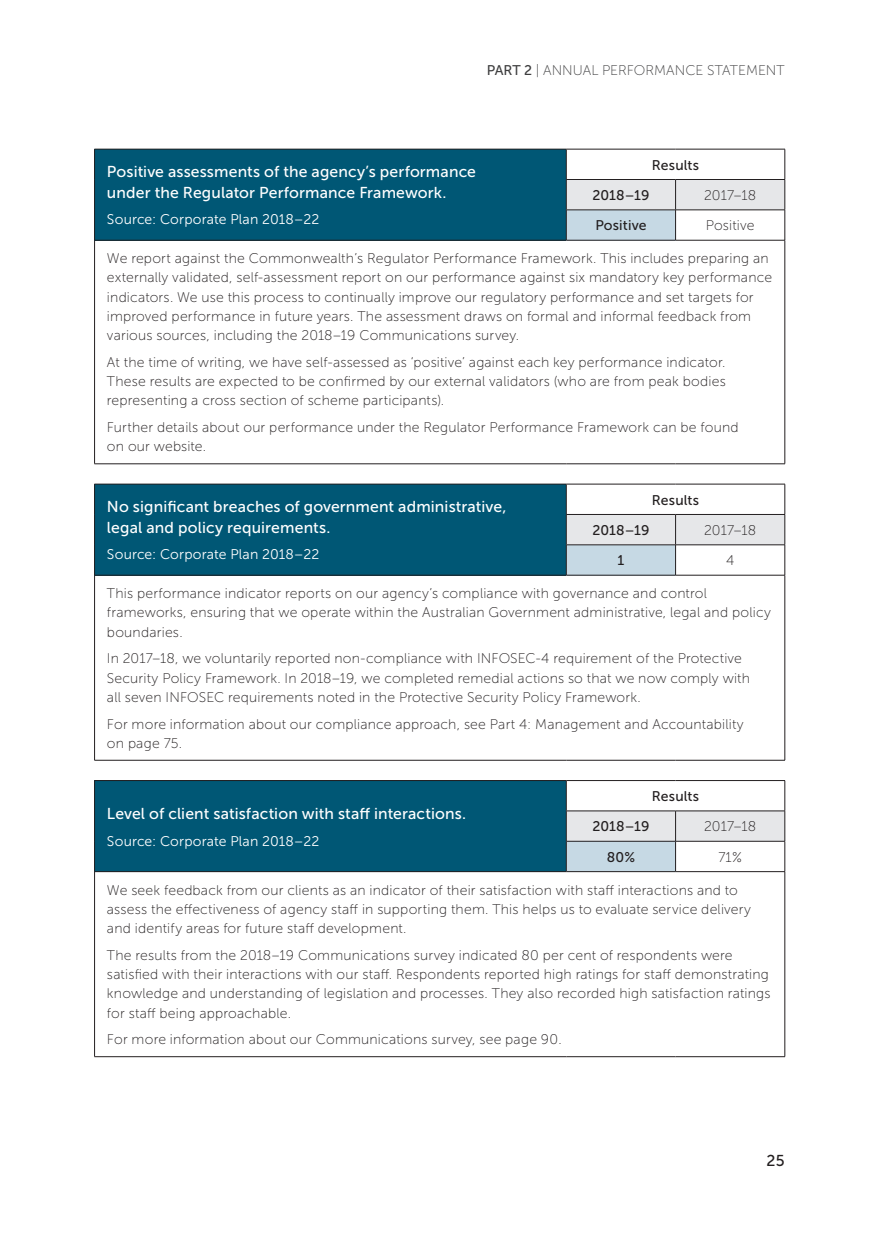
<style>
.page{position:relative;width:874px;height:1241px;background:#fff}
.page>*{position:absolute;margin:0;border:0;box-sizing:border-box;transform-origin:0 0}
.Tabl_performance_1{font:15.75px/21px "Museo Sans 500";letter-spacing:.01em;color:#fff}
.t1{font:15.75px "Museo Sans 500";color:#231f20}
.Table_text_left{font:14px/19.2px "Museo Sans 100";letter-spacing:.015em;color:#231f20}
.Table_performance_2{font:14px "Museo Sans 300";letter-spacing:.01em;color:#fff}
.Table_text_left-2{font:14px "Museo Sans 500";letter-spacing:.01em;color:#231f20}
.t2{font:14px "Museo Sans 100";color:#3e3e3f}
.s1{font-family:"Museo Sans 500"}
</style>
<div class="page">
<div style="left:94px;top:149px;width:472px;height:91px;background:#005775"></div>
<div style="left:566px;top:180px;width:218px;height:29px;background:#e6e7e9"></div>
<div style="left:566px;top:210px;width:109px;height:30px;background:#c6d9e4"></div>
<hr style="left:675px;top:180px;width:1px;height:30px;background:#231f20">
<hr style="left:675px;top:240px;width:109px;height:1px;background:#231f20">
<hr style="left:566px;top:149px;width:109px;height:1px;background:#231f20">
<hr style="left:675px;top:149px;width:109px;height:1px;background:#231f20">
<hr style="left:784px;top:149px;width:1px;height:30px;background:#231f20">
<hr style="left:784px;top:210px;width:1px;height:30px;background:#231f20">
<hr style="left:94px;top:240px;width:1px;height:223px;background:#231f20">
<hr style="left:784px;top:240px;width:1px;height:223px;background:#231f20">
<hr style="left:94px;top:463px;width:472px;height:1px;background:#231f20">
<hr style="left:566px;top:463px;width:109px;height:1px;background:#231f20">
<hr style="left:675px;top:463px;width:109px;height:1px;background:#231f20">
<hr style="left:94px;top:149px;width:472px;height:1px;background:#231f20">
<hr style="left:94px;top:149px;width:1px;height:30px;background:#231f20">
<hr style="left:565px;top:149px;width:1px;height:30px;background:#231f20">
<hr style="left:94px;top:179px;width:1px;height:31px;background:#231f20">
<hr style="left:94px;top:210px;width:1px;height:30px;background:#231f20">
<hr style="left:94px;top:240px;width:472px;height:1px;background:#231f20">
<hr style="left:566px;top:179px;width:109px;height:1px;background:#231f20">
<hr style="left:565px;top:180px;width:1px;height:30px;background:#231f20">
<hr style="left:675px;top:179px;width:109px;height:1px;background:#231f20">
<hr style="left:784px;top:180px;width:1px;height:30px;background:#231f20">
<hr style="left:675px;top:209px;width:109px;height:1px;background:#231f20">
<hr style="left:566px;top:209px;width:109px;height:1px;background:#231f20">
<hr style="left:565px;top:210px;width:1px;height:30px;background:#231f20">
<hr style="left:675px;top:210px;width:1px;height:30px;background:#231f20">
<hr style="left:566px;top:240px;width:109px;height:1px;background:#231f20">
<div style="left:94px;top:484px;width:472px;height:91px;background:#005775"></div>
<div style="left:566px;top:515px;width:218px;height:29px;background:#e6e7e9"></div>
<div style="left:566px;top:544px;width:109px;height:31px;background:#c6d9e4"></div>
<hr style="left:675px;top:514px;width:1px;height:30px;background:#231f20">
<hr style="left:675px;top:575px;width:109px;height:1px;background:#231f20">
<hr style="left:566px;top:483px;width:109px;height:1px;background:#231f20">
<hr style="left:675px;top:483px;width:109px;height:1px;background:#231f20">
<hr style="left:784px;top:484px;width:1px;height:30px;background:#231f20">
<hr style="left:784px;top:545px;width:1px;height:30px;background:#231f20">
<hr style="left:94px;top:575px;width:1px;height:185px;background:#231f20">
<hr style="left:784px;top:575px;width:1px;height:185px;background:#231f20">
<hr style="left:94px;top:759px;width:472px;height:1px;background:#231f20">
<hr style="left:566px;top:759px;width:109px;height:1px;background:#231f20">
<hr style="left:675px;top:759px;width:109px;height:1px;background:#231f20">
<hr style="left:94px;top:483px;width:472px;height:1px;background:#231f20">
<hr style="left:94px;top:484px;width:1px;height:30px;background:#231f20">
<hr style="left:565px;top:484px;width:1px;height:30px;background:#231f20">
<hr style="left:94px;top:514px;width:1px;height:30px;background:#231f20">
<hr style="left:94px;top:544px;width:1px;height:31px;background:#231f20">
<hr style="left:94px;top:575px;width:472px;height:1px;background:#231f20">
<hr style="left:566px;top:514px;width:109px;height:1px;background:#231f20">
<hr style="left:565px;top:514px;width:1px;height:30px;background:#231f20">
<hr style="left:675px;top:514px;width:109px;height:1px;background:#231f20">
<hr style="left:784px;top:514px;width:1px;height:30px;background:#231f20">
<hr style="left:675px;top:544px;width:109px;height:1px;background:#231f20">
<hr style="left:566px;top:544px;width:109px;height:1px;background:#231f20">
<hr style="left:565px;top:545px;width:1px;height:30px;background:#231f20">
<hr style="left:675px;top:545px;width:1px;height:30px;background:#231f20">
<hr style="left:566px;top:575px;width:109px;height:1px;background:#231f20">
<div style="left:94px;top:780px;width:472px;height:91px;background:#005775"></div>
<div style="left:566px;top:841px;width:109px;height:30px;background:#c6d9e4"></div>
<hr style="left:675px;top:871px;width:109px;height:1px;background:#231f20">
<hr style="left:566px;top:780px;width:109px;height:1px;background:#231f20">
<hr style="left:675px;top:780px;width:109px;height:1px;background:#231f20">
<hr style="left:784px;top:780px;width:1px;height:30px;background:#231f20">
<hr style="left:784px;top:841px;width:1px;height:30px;background:#231f20">
<hr style="left:94px;top:871px;width:1px;height:185px;background:#231f20">
<hr style="left:784px;top:871px;width:1px;height:185px;background:#231f20">
<hr style="left:94px;top:1056px;width:472px;height:1px;background:#231f20">
<hr style="left:566px;top:1056px;width:109px;height:1px;background:#231f20">
<hr style="left:675px;top:1056px;width:109px;height:1px;background:#231f20">
<hr style="left:94px;top:780px;width:472px;height:1px;background:#231f20">
<hr style="left:94px;top:780px;width:1px;height:30px;background:#231f20">
<hr style="left:565px;top:780px;width:1px;height:30px;background:#231f20">
<hr style="left:94px;top:810px;width:1px;height:31px;background:#231f20">
<hr style="left:94px;top:841px;width:1px;height:30px;background:#231f20">
<hr style="left:94px;top:871px;width:472px;height:1px;background:#231f20">
<svg style="left:565px;top:810px;width:220px;height:31px;background:#dcdddf"></svg>
<hr style="left:675px;top:840px;width:109px;height:1px;background:#231f20">
<hr style="left:566px;top:840px;width:109px;height:1px;background:#231f20">
<hr style="left:565px;top:841px;width:1px;height:30px;background:#231f20">
<hr style="left:675px;top:841px;width:1px;height:30px;background:#231f20">
<hr style="left:566px;top:871px;width:109px;height:1px;background:#231f20">
<p class="t2" style="left:486px;top:62px;width:299px"><span class="s1">PART 2</span> | ANNUAL PERFORMANCE STATEMENT</p>
<p class="Table_text_left-2" style="left:651px;top:157px;width:49px">Results</p>
<p class="Tabl_performance_1" style="left:107px;top:161px;width:370px">Positive assessments of the agency’s performance under the Regulator Performance Framework.</p>
<p class="Table_performance_2" style="left:107px;top:212px;width:214px">Source: Corporate Plan 2018–22</p>
<p class="Table_text_left-2" style="left:592px;top:187px;width:59px">2018–19</p>
<p class="Table_text_left" style="left:703px;top:186px;width:53px">2017–18</p>
<p class="Table_text_left-2" style="left:595px;top:218px;width:53px">Positive</p>
<p class="Table_text_left" style="left:705px;top:216px;width:50px">Positive</p>
<p class="Table_text_left" style="left:107px;top:249px;width:666px">We report against the Commonwealth’s Regulator Performance Framework. This includes preparing an externally validated, self-assessment report on our performance against six mandatory key performance indicators. We use this process to continually improve our regulatory performance and set targets for improved performance in future years. The assessment draws on formal and informal feedback from various sources, including the 2018–19 Communications survey.</p>
<p class="Table_text_left" style="left:107px;top:352px;width:620px;text-align:justify">At the time of writing, we have self-assessed as ‘positive’ against each key performance indicator.<br>These results are expected to be confirmed by our external validators (who are from peak bodies representing a cross section of scheme participants).</p>
<p class="Table_text_left" style="left:107px;top:418px;width:632px">Further details about our performance under the Regulator Performance Framework can be found on our website.</p>
<p class="Table_text_left-2" style="left:651px;top:492px;width:49px">Results</p>
<p class="Tabl_performance_1" style="left:107px;top:495px;width:401px">No significant breaches of government administrative, legal and policy requirements.</p>
<p class="Table_performance_2" style="left:107px;top:547px;width:214px">Source: Corporate Plan 2018–22</p>
<p class="Table_text_left-2" style="left:592px;top:522px;width:59px">2018–19</p>
<p class="Table_text_left" style="left:703px;top:520px;width:53px">2017–18</p>
<p class="Table_text_left-2" style="left:617px;top:552px;width:8px">1</p>
<p class="Table_text_left" style="left:725px;top:551px;width:10px">4</p>
<p class="Table_text_left" style="left:107px;top:583px;width:665px">This performance indicator reports on our agency’s compliance with governance and control frameworks, ensuring that we operate within the Australian Government administrative, legal and policy boundaries.</p>
<p class="Table_text_left" style="left:107px;top:649px;width:644px">In 2017–18, we voluntarily reported non-compliance with INFOSEC-4 requirement of the Protective<br>Security Policy Framework. In 2018–19, we completed remedial actions so that we now comply with all seven INFOSEC requirements noted in the Protective Security Policy Framework.</p>
<p class="Table_text_left" style="left:107px;top:714px;width:638px">For more information about our compliance approach, see Part 4: Management and Accountability on page 75.</p>
<p class="Table_text_left-2" style="left:651px;top:788px;width:49px">Results</p>
<p class="Tabl_performance_1" style="left:107px;top:803px;width:360px">Level of client satisfaction with staff interactions.</p>
<p class="Table_performance_2" style="left:107px;top:833px;width:214px">Source: Corporate Plan 2018–22</p>
<p class="Table_text_left-2" style="left:592px;top:818px;width:59px">2018–19</p>
<p class="Table_text_left" style="left:703px;top:817px;width:53px">2017–18</p>
<p class="Table_text_left-2" style="left:606px;top:849px;width:30px">80%</p>
<p class="Table_text_left" style="left:718px;top:847px;width:25px">71%</p>
<p class="Table_text_left" style="left:107px;top:880px;width:645px">We seek feedback from our clients as an indicator of their satisfaction with staff interactions and to assess the effectiveness of agency staff in supporting them. This helps us to evaluate service delivery and identify areas for future staff development.</p>
<p class="Table_text_left" style="left:107px;top:945px;width:664px">The results from the 2018–19 Communications survey indicated 80 per cent of respondents were satisfied with their interactions with our staff. Respondents reported high ratings for staff demonstrating knowledge and understanding of legislation and processes. They also recorded high satisfaction ratings for staff being approachable.</p>
<p class="Table_text_left" style="left:107px;top:1029px;width:456px">For more information about our Communications survey, see page 90.</p>
<p class="t1" style="left:766px;top:1151px;width:20px">25</p>
</div>
